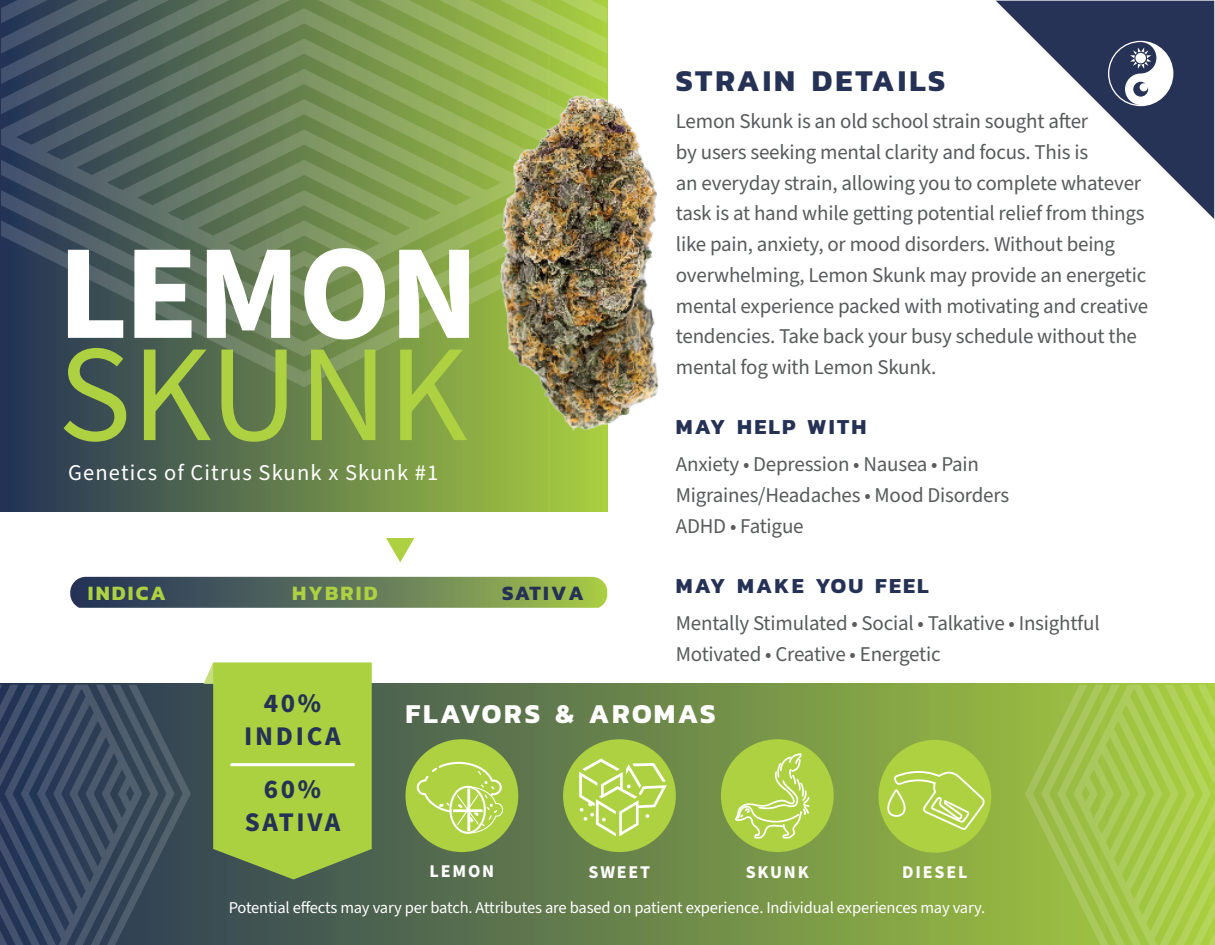
<style>
.page{position:relative;width:1215px;height:945px;background:#fff}
.page>*{position:absolute;margin:0;border:0;box-sizing:border-box;transform-origin:0 0}
.Genetics_of{font:138px "Source Sans Pro";color:#add141}
.Genetics_of-2{font:700 135.3px "Source Sans Pro";letter-spacing:-.015em;color:#fff}
.Details__Attributes__Effects{font:700 30.75px "Kanit";letter-spacing:.1em;color:#253255}
.t1{font:700 27.75px "Kanit";letter-spacing:.085em;color:#fff}
.Percentage__blue{font:700 27px "Source Sans Pro";letter-spacing:.1em;color:#253255}
.Genetics_of-3{font:22.5px "Source Sans Pro";letter-spacing:.05em;color:#fff}
.May_Help_Make_you_Feel{font:700 21.75px "Kanit";letter-spacing:.1em;color:#253255}
.Info_Copy{font:21px/30.8px "Source Sans Pro";letter-spacing:-.01em;color:#585a5b}
.t2{font:700 20.7px "Kanit";letter-spacing:.1em;color:#add141}
.t3{font:700 20.7px "Kanit";letter-spacing:.1em;color:#253255}
.Flavors__white{font:700 18px "Source Sans Pro";letter-spacing:.1em;color:#fff}
.t4{font:16.5px "Source Sans Pro";letter-spacing:-.01em;color:#fff}
</style>
<div class="page">
<svg style="left:0;top:684px;width:1215px;height:261px;background:#6c8749"></svg>
<div style="left:0;top:0;width:607px;height:512px;background:linear-gradient(to right,#233257,#abd03f)"></div>
<svg style="left:204px;top:662px;width:168px;height:217px;background:#9fc345"></svg>
<svg style="left:996px;top:1px;width:218px;height:218px"></svg>
<svg style="left:1px;top:357px;width:354px;height:30px;background:#4d6253"></svg>
<svg style="left:1px;top:296px;width:354px;height:61px;background:#516556"></svg>
<svg style="left:1px;top:114px;width:354px;height:182px;background:#586c5c"></svg>
<svg style="left:1px;top:0;width:606px;height:114px;background:#637a5a"></svg>
<svg style="left:0;top:685px;width:191px;height:260px;background:#394a5f"></svg>
<svg style="left:1025px;top:685px;width:190px;height:260px;background:#a4c64d"></svg>
<svg style="left:70px;top:577px;width:537px;height:31px;background:#627859"></svg>
<svg style="left:1108px;top:41px;width:65px;height:65px"></svg>
<svg style="left:386px;top:538px;width:28px;height:24px"></svg>
<div style="left:878px;top:740px;width:113px;height:113px;background:#add141;border-radius:50%"></div>
<svg style="left:886px;top:771px;width:100px;height:59px"></svg>
<div style="left:405px;top:739px;width:113px;height:113px;background:#add141;border-radius:50%"></div>
<svg style="left:416px;top:762px;width:88px;height:72px"></svg>
<div style="left:563px;top:739px;width:113px;height:113px;background:#add141;border-radius:50%"></div>
<svg style="left:579px;top:759px;width:88px;height:77px"></svg>
<div style="left:721px;top:739px;width:113px;height:113px;background:#add141;border-radius:50%"></div>
<svg style="left:735px;top:753px;width:75px;height:86px"></svg>
<img style="left:355px;top:40px;width:304px;height:448px">
<p class="Genetics_of-2" style="left:58px;top:201px;width:423px">LEMON</p>
<p class="Genetics_of" style="left:58px;top:302px;width:411px">SKUNK</p>
<p class="Genetics_of-3" style="left:68px;top:458px;width:372px">Genetics of Citrus Skunk x Skunk #1</p>
<p class="t2" style="left:88px;top:577px;width:79px">INDICA</p>
<p class="t2" style="left:292px;top:577px;width:87px">HYBRID</p>
<p class="t3" style="left:502px;top:577px;width:83px">SATIVA</p>
<p class="Details__Attributes__Effects" style="left:676px;top:56px;width:271px">STRAIN DETAILS</p>
<p class="Info_Copy" style="left:676px;top:106px;width:474px">Lemon Skunk is an old school strain sought after<br>by users seeking mental clarity and focus. This is<br>an everyday strain, allowing you to complete whatever task is at hand while getting potential relief from things like pain, anxiety, or mood disorders. Without being overwhelming, Lemon Skunk may provide an energetic mental experience packed with motivating and creative tendencies. Take back your busy schedule without the mental fog with Lemon Skunk.</p>
<p class="May_Help_Make_you_Feel" style="left:676px;top:410px;width:192px">MAY HELP WITH</p>
<p class="Info_Copy" style="left:676px;top:450px;width:335px">Anxiety • Depression • Nausea • Pain<br>Migraines/Headaches • Mood Disorders<br>ADHD • Fatigue</p>
<p class="May_Help_Make_you_Feel" style="left:676px;top:569px;width:254px">MAY MAKE YOU FEEL</p>
<p class="Info_Copy" style="left:676px;top:609px;width:425px">Mentally Stimulated • Social • Talkative • Insightful<br>Motivated • Creative • Energetic</p>
<p class="Percentage__blue" style="left:264px;top:684px;width:59px">40%</p>
<p class="Percentage__blue" style="left:244px;top:718px;width:98px">INDICA</p>
<p class="Percentage__blue" style="left:264px;top:771px;width:59px">60%</p>
<p class="Percentage__blue" style="left:245px;top:804px;width:97px">SATIVA</p>
<h3 class="t1" style="left:405px;top:692px;width:312px">FLAVORS &amp; AROMAS</h3>
<p class="Flavors__white" style="left:430px;top:859px;width:66px">LEMON</p>
<p class="Flavors__white" style="left:589px;top:859px;width:63px">SWEET</p>
<p class="Flavors__white" style="left:746px;top:859px;width:65px">SKUNK</p>
<p class="Flavors__white" style="left:902px;top:860px;width:67px">DIESEL</p>
<p class="t4" style="left:229px;top:896px;width:758px">Potential effects may vary per batch. Attributes are based on patient experience. Individual experiences may vary.</p>
</div>
